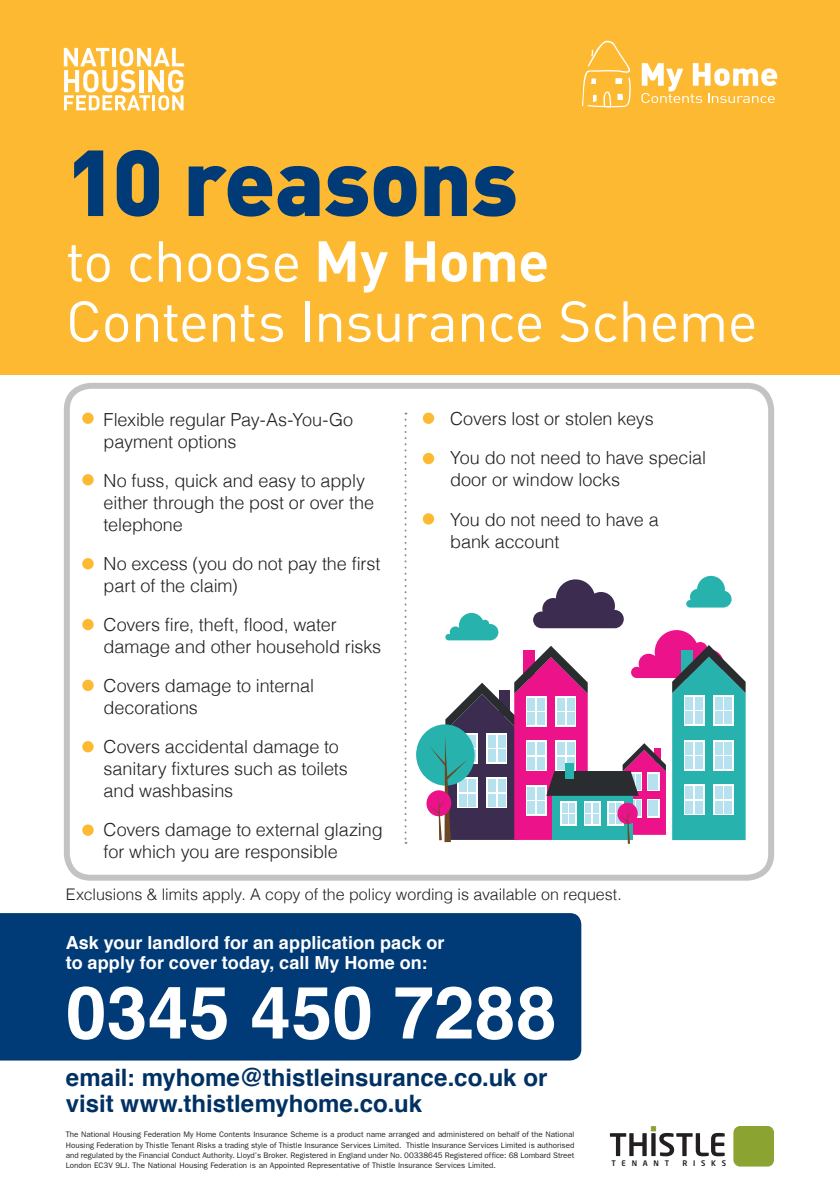
<style>
.page{position:relative;width:840px;height:1191px;background:#fff}
.page>*{position:absolute;margin:0;border:0;box-sizing:border-box;transform-origin:0 0}
.t1{font:900 92px "DIN";letter-spacing:-.01em;color:#013b77}
.t2{font:700 73px "Helvetica";letter-spacing:.005em;color:#fff}
.t3{font:56.8px/60px "DIN";letter-spacing:-.015em;color:#fff}
.t4{font:700 24px/26px "Helvetica";color:#003163}
.t5{font:300 18px/22px "Helvetica";letter-spacing:-.005em;color:#231f20}
.t6{font:700 18px/20px "Helvetica";letter-spacing:.005em;color:#fff}
.t7{font:300 16px "Helvetica";color:#231f20}
.t8{font:8px/10px "Franklin Gothic";color:#231f20;text-align:justify}
.t9{font:500 7.6px "Neo Sans";letter-spacing:.75em;color:#231f20}
.s1{font-weight:700}
</style>
<div class="page">
<div style="left:0;top:0;width:839px;height:374px;background:#fdb931"></div>
<div style="left:416px;top:724px;width:59px;height:62px;background:#28b2ad;border-radius:50%"></div>
<svg style="left:426px;top:790px;width:25px;height:26px"></svg>
<svg style="left:429px;top:576px;width:316px;height:268px"></svg>
<div style="left:733px;top:1126px;width:40px;height:40px;background:#8aa331;border-radius:6px"></div>
<div style="left:733px;top:1126px;width:40px;height:40px;border:1px solid #8aa331;border-radius:6px"></div>
<svg style="left:609px;top:1126px;width:115px;height:30px"></svg>
<svg style="left:64px;top:48px;width:120px;height:62px"></svg>
<svg style="left:582px;top:41px;width:49px;height:67px"></svg>
<svg style="left:641px;top:63px;width:135px;height:40px"></svg>
<div style="left:64px;top:383px;width:709px;height:497px;border:6px solid #231f20;border-radius:24px"></div>
<div style="left:82px;top:412px;width:12px;height:12px;background:#fdb931;border-radius:50%"></div>
<div style="left:422px;top:412px;width:12px;height:12px;background:#fdb931;border-radius:50%"></div>
<div style="left:422px;top:513px;width:12px;height:11px;background:#fdb931;border-radius:50%"></div>
<div style="left:82px;top:474px;width:12px;height:11px;background:#fdb931;border-radius:50%"></div>
<div style="left:422px;top:453px;width:12px;height:11px;background:#fdb931;border-radius:50%"></div>
<div style="left:82px;top:824px;width:12px;height:12px;background:#fdb931;border-radius:50%"></div>
<div style="left:82px;top:558px;width:12px;height:11px;background:#fdb931;border-radius:50%"></div>
<div style="left:82px;top:619px;width:12px;height:11px;background:#fdb931;border-radius:50%"></div>
<div style="left:82px;top:679px;width:12px;height:12px;background:#fdb931;border-radius:50%"></div>
<div style="left:82px;top:741px;width:12px;height:11px;background:#fdb931;border-radius:50%"></div>
<svg style="left:404px;top:412px;width:2px;height:432px"></svg>
<div style="left:0;top:913px;width:581px;height:147px;background:#013b77"></div>
<h1 class="t1" style="left:66px;top:121px;width:453px">10 reasons</h1>
<h3 class="t3" style="left:66px;top:230px;width:693px">to choose <span class="s1">My Home<br></span>Contents Insurance Scheme</h3>
<h3 class="t5" style="left:103px;top:407px;width:251px">Flexible regular Pay-As-You-Go payment options</h3>
<h3 class="t5" style="left:103px;top:468px;width:272px">No fuss, quick and easy to apply either through the post or over the telephone</h3>
<h3 class="t5" style="left:103px;top:551px;width:278px">No excess (you do not pay the first part of the claim)</h3>
<h3 class="t5" style="left:103px;top:612px;width:279px">Covers fire, theft, flood, water damage and other household risks</h3>
<h3 class="t5" style="left:103px;top:673px;width:212px">Covers damage to internal decorations</h3>
<h3 class="t5" style="left:103px;top:734px;width:245px">Covers accidental damage to sanitary fixtures such as toilets and washbasins</h3>
<h3 class="t5" style="left:103px;top:817px;width:280px">Covers damage to external glazing for which you are responsible</h3>
<h3 class="t5" style="left:450px;top:398px;width:257px;line-height:39px">Covers lost or stolen keys<br>You do not need to have special</h3>
<h3 class="t5" style="left:450px;top:459px;width:210px;line-height:39px">door or window locks<br>You do not need to have a</h3>
<h3 class="t5" style="left:450px;top:529px;width:111px">bank account</h3>
<h3 class="t7" style="left:66px;top:881px;width:557px">Exclusions &amp; limits apply. A copy of the policy wording is available on request.</h3>
<h3 class="t6" style="left:66px;top:932px;width:380px">Ask your landlord for an application pack or to apply for cover today, call My Home on:</h3>
<h2 class="t2" style="left:66px;top:954px;width:492px">0345 450 7288</h2>
<h3 class="t4" style="left:66px;top:1065px;width:483px">email: myhome@thistleinsurance.co.uk or visit www.thistlemyhome.co.uk</h3>
<p class="t8" style="left:66px;top:1129px;width:510px">The National Housing Federation My Home Contents Insurance Scheme is a product name arranged and administered on behalf of the National Housing Federation by Thistle Tenant Risks a trading style of Thistle Insurance Services Limited. Thistle Insurance Services Limited is authorised and regulated by the Financial Conduct Authority. Lloyd’s Broker. Registered in England under No. 00338645 Registered office: 68 Lombard Street London EC3V 9LJ. The National Housing Federation is an Appointed Representative of Thistle Insurance Services Limited.</p>
<p class="t9" style="left:611px;top:1160px;width:59px">TENANT</p>
<p class="t9" style="left:682px;top:1160px;width:45px">RISKS</p>
</div>
